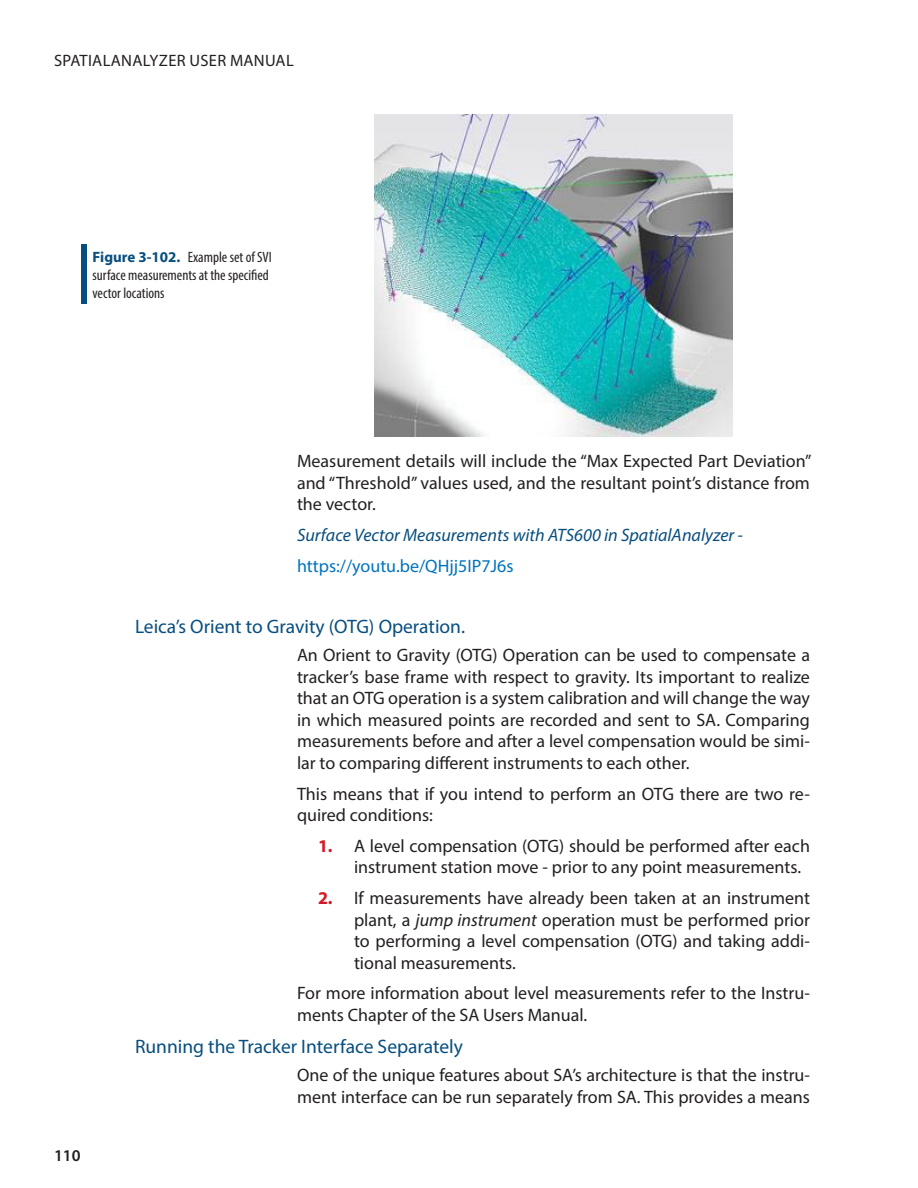
<style>
.page{position:relative;width:918px;height:1188px;background:#fff}
.page>*{position:absolute;margin:0;border:0;box-sizing:border-box;transform-origin:0 0}
.Heading_3{font:19.5px "Myriad Pro";color:#074e7f}
.t1{font:18px/21.6px "Myriad Pro";color:#231f20}
.t2{font:italic 18px "Myriad Pro";color:#074e7f}
.t3{font:18px "Myriad Pro";color:#0073bd}
.t4{font:16.5px "Myriad Pro";letter-spacing:.02em;color:#231f20}
.t5{font:600 16.5px "Myriad Pro";color:#231f20}
.t6{font:condensed 15px/18px "Myriad Pro";color:#231f20}
.s1{font-weight:700;font-stretch:normal;color:#074e7f}
.s2{font-weight:700;color:#d51725}
.s3{font-style:italic}
</style>
<div class="page">
<div style="left:81px;top:245px;width:6px;height:59px;background:#074e7f"></div>
<img style="left:374px;top:115px;width:359px;height:321px">
<p class="t4" style="left:54px;top:51px;width:241px">SPATIALANALYZER USER MANUAL</p>
<p class="t6" style="left:93px;top:248px;width:181px"><span class="s1">Figure 3-102.</span> Example set of SVI surface measurements at the specified vector locations</p>
<p class="t1" style="left:297px;top:450px;width:516px;text-align:justify">Measurement details will include the “Max Expected Part Deviation” and “Threshold” values used, and the resultant point’s distance from the vector.</p>
<p class="t2" style="left:297px;top:524px;width:448px">Surface Vector Measurements with ATS600 in SpatialAnalyzer -</p>
<p class="t3" style="left:297px;top:554px;width:218px">https://youtu.be/QHjj5IP7J6s</p>
<p class="t5" style="left:54px;top:1145px;width:28px">110</p>
<p class="Heading_3" style="left:135px;top:615px;width:332px">Leica’s Orient to Gravity (OTG) Operation.</p>
<p class="t1" style="left:297px;top:644px;width:515px;text-align:justify">An Orient to Gravity (OTG) Operation can be used to compensate a tracker’s base frame with respect to gravity. Its important to realize that an OTG operation is a system calibration and will change the way in which measured points are recorded and sent to SA. Comparing measurements before and after a level compensation would be simi&shy;lar to comparing different instruments to each other.</p>
<p class="t1" style="left:297px;top:782px;width:515px">This means that if you intend to perform an OTG there are two re&shy;quired conditions:</p>
<p class="t1" style="left:354px;top:835px;width:458px;text-indent:-36px"><span class="s2">1.</span> A level compensation (OTG) should be performed after each instrument station move - prior to any point measurements.</p>
<p class="t1" style="left:354px;top:887px;width:458px;text-align:justify;text-indent:-36px"><span class="s2">2.</span> If measurements have already been taken at an instrument plant, a <span class="s3">jump instrument</span> operation must be performed prior to performing a level compensation (OTG) and taking addi&shy;tional measurements.</p>
<p class="t1" style="left:297px;top:982px;width:515px">For more information about level measurements refer to the Instru&shy;ments Chapter of the SA Users Manual.</p>
<p class="Heading_3" style="left:135px;top:1035px;width:330px">Running the Tracker Interface Separately</p>
<p class="t1" style="left:297px;top:1064px;width:515px">One of the unique features about SA’s architecture is that the instru&shy;ment interface can be run separately from SA. This provides a means</p>
</div>
